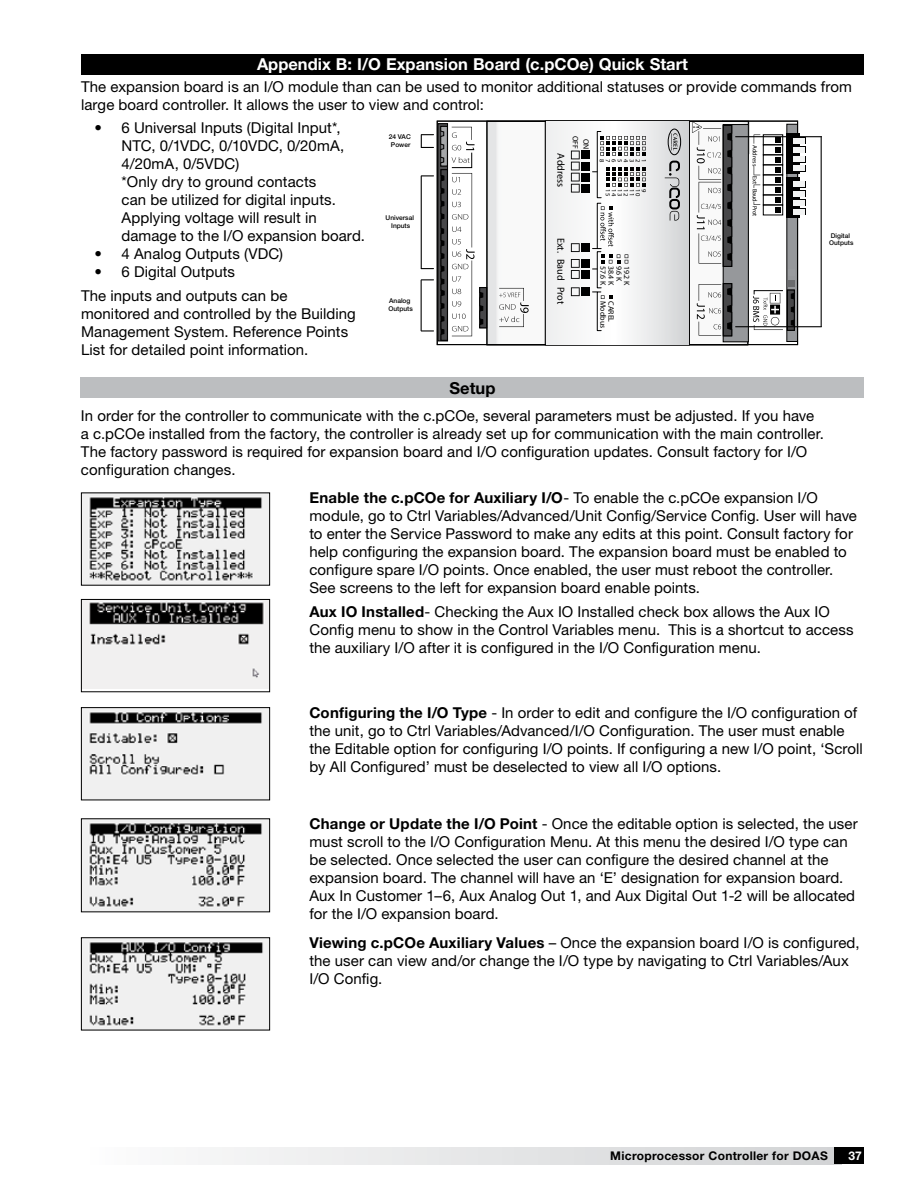
<style>
.page{position:relative;width:918px;height:1188px;background:#fff}
.page>*{position:absolute;margin:0;border:0;box-sizing:border-box;transform-origin:0 0}
.t1{font:700 16.5px "Helvetica Neue LT Std";color:#fff}
.t2{font:700 16.5px "Helvetica Neue LT Std";color:#000}
.t3{font:15px/18px "Helvetica Neue LT Std";letter-spacing:.005em;color:#000}
.t4{font:700 12px "Helvetica Neue LT Std";letter-spacing:.025em;color:#000}
.t5{font:700 12px "Helvetica Neue LT Std";color:#fff}
.t6{font:10.2px "Myriad Pro";color:#000}
.t7{font:7.8px/7.9px "Myriad Pro";color:#000}
.t8{font:500 6.6px/7.9px "Helvetica Neue LT Std";color:#000;text-align:center}
.t9{font:6.45px "Myriad Pro";color:#000}
.t10{font:500 6.45px/7.8px "Helvetica Neue LT Std";color:#000}
.t11{font:6.15px "Myriad Pro";color:#000}
.s1{font-weight:700}
</style>
<div class="page">
<div style="left:81px;top:1148px;width:760px;height:16px;background:linear-gradient(to right,#fdfdfd,#d1d3d4)"></div>
<div style="left:834px;top:1148px;width:30px;height:16px;background:#000"></div>
<div style="left:81px;top:54px;width:783px;height:20px;background:#000"></div>
<div style="left:81px;top:378px;width:783px;height:20px;background:#bcbec0"></div>
<svg style="left:487px;top:121px;width:262px;height:257px"></svg>
<svg style="left:440px;top:126px;width:1px;height:213px"></svg>
<div style="left:438px;top:124px;width:10px;height:217px;border:1px solid #000"></div>
<div style="left:787px;top:124px;width:10px;height:218px;background:#96989b"></div>
<div style="left:787px;top:124px;width:11px;height:218px;border:1px solid #000"></div>
<div style="left:723px;top:125px;width:25px;height:217px;background:#96989b"></div>
<div style="left:787px;top:133px;width:13px;height:41px;background:#000"></div>
<div style="left:791px;top:137px;width:15px;height:7px;background:#000"></div>
<div style="left:793px;top:138px;width:12px;height:5px;background:#f2f3f3"></div>
<div style="left:791px;top:147px;width:15px;height:6px;background:#000"></div>
<div style="left:793px;top:147px;width:12px;height:6px;background:#f2f3f3"></div>
<div style="left:791px;top:156px;width:15px;height:6px;background:#000"></div>
<div style="left:793px;top:156px;width:12px;height:6px;background:#f2f3f3"></div>
<div style="left:791px;top:165px;width:15px;height:6px;background:#000"></div>
<div style="left:793px;top:165px;width:12px;height:6px;background:#f2f3f3"></div>
<div style="left:787px;top:177px;width:13px;height:41px;background:#000"></div>
<div style="left:791px;top:181px;width:15px;height:7px;background:#000"></div>
<div style="left:793px;top:182px;width:12px;height:5px;background:#f2f3f3"></div>
<div style="left:791px;top:190px;width:15px;height:7px;background:#000"></div>
<div style="left:793px;top:191px;width:12px;height:5px;background:#f2f3f3"></div>
<div style="left:791px;top:200px;width:15px;height:6px;background:#000"></div>
<div style="left:793px;top:200px;width:12px;height:5px;background:#f2f3f3"></div>
<div style="left:791px;top:209px;width:15px;height:6px;background:#000"></div>
<div style="left:793px;top:209px;width:12px;height:6px;background:#f2f3f3"></div>
<svg style="left:547px;top:121px;width:141px;height:223px"></svg>
<svg style="left:441px;top:126px;width:46px;height:214px"></svg>
<svg style="left:499px;top:288px;width:30px;height:39px"></svg>
<svg style="left:551px;top:122px;width:181px;height:218px"></svg>
<svg style="left:754px;top:135px;width:6px;height:9px"></svg>
<svg style="left:754px;top:166px;width:6px;height:9px"></svg>
<div style="left:763px;top:135px;width:20px;height:10px;border:1px solid #000"></div>
<div style="left:763px;top:145px;width:20px;height:10px;border:1px solid #000"></div>
<div style="left:763px;top:155px;width:20px;height:10px;border:1px solid #000"></div>
<div style="left:763px;top:165px;width:20px;height:10px;border:1px solid #000"></div>
<div style="left:763px;top:175px;width:20px;height:10px;border:1px solid #000"></div>
<div style="left:763px;top:185px;width:20px;height:10px;border:1px solid #000"></div>
<div style="left:763px;top:195px;width:20px;height:10px;border:1px solid #000"></div>
<div style="left:763px;top:205px;width:20px;height:10px;border:1px solid #000"></div>
<svg style="left:775px;top:137px;width:6px;height:76px"></svg>
<svg style="left:753px;top:280px;width:42px;height:51px"></svg>
<div style="left:788px;top:269px;width:6px;height:7px;background:#999b9e"></div>
<svg style="left:421px;top:134px;width:13px;height:14px"></svg>
<hr style="left:736px;top:136px;width:85px;height:1px;background:#000">
<hr style="left:736px;top:326px;width:85px;height:1px;background:#000">
<svg style="left:422px;top:268px;width:12px;height:1px"></svg>
<svg style="left:421px;top:175px;width:13px;height:1px"></svg>
<hr style="left:421px;top:176px;width:1px;height:93px;background:#000">
<svg style="left:421px;top:330px;width:13px;height:2px"></svg>
<svg style="left:421px;top:279px;width:13px;height:1px"></svg>
<hr style="left:421px;top:280px;width:1px;height:51px;background:#000">
<hr style="left:821px;top:137px;width:1px;height:189px;background:#000">
<img style="left:83px;top:709px;width:185px;height:89px">
<div style="left:81px;top:707px;width:189px;height:93px;border:1px solid #000"></div>
<img style="left:83px;top:601px;width:185px;height:88px">
<div style="left:81px;top:599px;width:189px;height:93px;border:1px solid #000"></div>
<img style="left:83px;top:495px;width:185px;height:89px">
<div style="left:81px;top:493px;width:189px;height:93px;border:1px solid #000"></div>
<img style="left:83px;top:820px;width:185px;height:90px">
<div style="left:81px;top:818px;width:189px;height:94px;border:1px solid #000"></div>
<img style="left:83px;top:939px;width:185px;height:89px">
<div style="left:81px;top:937px;width:189px;height:93px;border:1px solid #000"></div>
<p class="t1" style="left:257px;top:54px;width:433px">Appendix B: I/O Expansion Board (c.pCOe) Quick Start</p>
<p class="t3" style="left:81px;top:77px;width:772px">The expansion board is an I/O module than can be used to monitor additional statuses or provide commands from large board controller. It allows the user to view and control:</p>
<p class="t3" style="left:122px;top:119px;width:245px;text-indent:-27px">• 6 Universal Inputs (Digital Input*,<br>NTC, 0/1VDC, 0/10VDC, 0/20mA,<br>4/20mA, 0/5VDC)<br>*Only dry to ground contacts<br>can be utilized for digital inputs.<br>Applying voltage will result in damage to the I/O expansion board.</p>
<p class="t3" style="left:95px;top:245px;width:190px">• 4 Analog Outputs (VDC)</p>
<p class="t3" style="left:81px;top:260px;width:208px;line-height:23.4px;text-indent:14px">• 6 Digital Outputs<br>The inputs and outputs can be</p>
<p class="t3" style="left:81px;top:304px;width:276px">monitored and controlled by the Building<br>Management System. Reference Points<br>List for detailed point information.</p>
<p class="t8" style="left:389px;top:133px;width:24px">24 VAC<br>Power</p>
<p class="t7" style="left:579px;top:136px;width:15px;rotate:90deg">OFF</p>
<p class="t7" style="left:590px;top:139px;width:12px;rotate:90deg">ON</p>
<p class="t11" style="left:759px;top:145px;width:22px;rotate:90deg">Address</p>
<p class="t11" style="left:759px;top:176px;width:42px;rotate:90deg">Ext Baud Prot</p>
<p class="t6" style="left:567px;top:153px;width:35px;rotate:90deg">Address</p>
<p class="t9" style="left:606px;top:159px;width:5px;rotate:90deg">8</p>
<p class="t9" style="left:612px;top:159px;width:5px;rotate:90deg">7</p>
<p class="t9" style="left:618px;top:159px;width:5px;rotate:90deg">6</p>
<p class="t9" style="left:624px;top:159px;width:5px;rotate:90deg">5</p>
<p class="t9" style="left:630px;top:159px;width:5px;rotate:90deg">4</p>
<p class="t9" style="left:636px;top:159px;width:5px;rotate:90deg">3</p>
<p class="t9" style="left:642px;top:159px;width:5px;rotate:90deg">2</p>
<p class="t9" style="left:648px;top:159px;width:5px;rotate:90deg">1</p>
<p class="t9" style="left:612px;top:189px;width:8px;rotate:90deg">15</p>
<p class="t9" style="left:618px;top:189px;width:8px;rotate:90deg">14</p>
<p class="t9" style="left:624px;top:189px;width:8px;rotate:90deg">13</p>
<p class="t9" style="left:630px;top:189px;width:8px;rotate:90deg">12</p>
<p class="t9" style="left:636px;top:189px;width:8px;rotate:90deg">11</p>
<p class="t9" style="left:642px;top:189px;width:8px;rotate:90deg">10</p>
<p class="t9" style="left:648px;top:189px;width:5px;rotate:90deg">9</p>
<p class="t8" style="left:386px;top:214px;width:30px">Universal<br>Inputs</p>
<p class="t10" style="left:829px;top:231px;width:26px">Digital<br>Outputs</p>
<p class="t6" style="left:567px;top:238px;width:17px;rotate:90deg">Ext.</p>
<p class="t6" style="left:567px;top:287px;width:19px;rotate:90deg">Prot</p>
<p class="t6" style="left:567px;top:259px;width:23px;rotate:90deg">Baud</p>
<p class="t7" style="left:607px;top:266px;width:21px;rotate:90deg">57.6 K</p>
<p class="t7" style="left:615px;top:266px;width:21px;rotate:90deg">38.4 K</p>
<p class="t7" style="left:623px;top:266px;width:17px;rotate:90deg">9.6 K</p>
<p class="t7" style="left:631px;top:266px;width:21px;rotate:90deg">19.2 K</p>
<p class="t7" style="left:615px;top:301px;width:28px;rotate:90deg">CAREL<br>Modbus</p>
<p class="t8" style="left:388px;top:297px;width:26px;text-align:left">Analog<br>Outputs</p>
<p class="t2" style="left:450px;top:378px;width:47px">Setup</p>
<p class="t3" style="left:81px;top:406px;width:744px">In order for the controller to communicate with the c.pCOe, several parameters must be adjusted. If you have a c.pCOe installed from the factory, the controller is already set up for communication with the main controller.<br>The factory password is required for expansion board and I/O configuration updates. Consult factory for I/O configuration changes.</p>
<p class="t3" style="left:309px;top:489px;width:549px"><span class="s1">Enable the c.pCOe for Auxiliary I/O</span>- To enable the c.pCOe expansion I/O module, go to Ctrl Variables/Advanced/Unit Config/Service Config. User will have to enter the Service Password to make any edits at this point. Consult factory for help configuring the expansion board. The expansion board must be enabled to configure spare I/O points. Once enabled, the user must reboot the controller.<br>See screens to the left for expansion board enable points.</p>
<p class="t3" style="left:309px;top:603px;width:546px"><span class="s1">Aux IO Installed</span>- Checking the Aux IO Installed check box allows the Aux IO<br>Config menu to show in the Control Variables menu. This is a shortcut to access the auxiliary I/O after it is configured in the I/O Configuration menu.</p>
<p class="t3" style="left:309px;top:703px;width:555px"><span class="s1">Configuring the I/O Type</span> - In order to edit and configure the I/O configuration of the unit, go to Ctrl Variables/Advanced/I/O Configuration. The user must enable the Editable option for configuring I/O points. If configuring a new I/O point, ‘Scroll by All Configured’ must be deselected to view all I/O options.</p>
<p class="t3" style="left:309px;top:815px;width:550px"><span class="s1">Change or Update the I/O Point</span> - Once the editable option is selected, the user must scroll to the I/O Configuration Menu. At this menu the desired I/O type can be selected. Once selected the user can configure the desired channel at the expansion board. The channel will have an ‘E’ designation for expansion board.<br>Aux In Customer 1–6, Aux Analog Out 1, and Aux Digital Out 1-2 will be allocated for the I/O expansion board.</p>
<p class="t3" style="left:309px;top:934px;width:552px"><span class="s1">Viewing c.pCOe Auxiliary Values</span> – Once the expansion board I/O is configured, the user can view and/or change the I/O type by navigating to Ctrl Variables/Aux<br>I/O Config.</p>
<p class="t4" style="left:610px;top:1148px;width:219px">Microprocessor Controller for DOAS</p>
<p class="t5" style="left:849px;top:1148px;width:15px">37</p>
</div>
